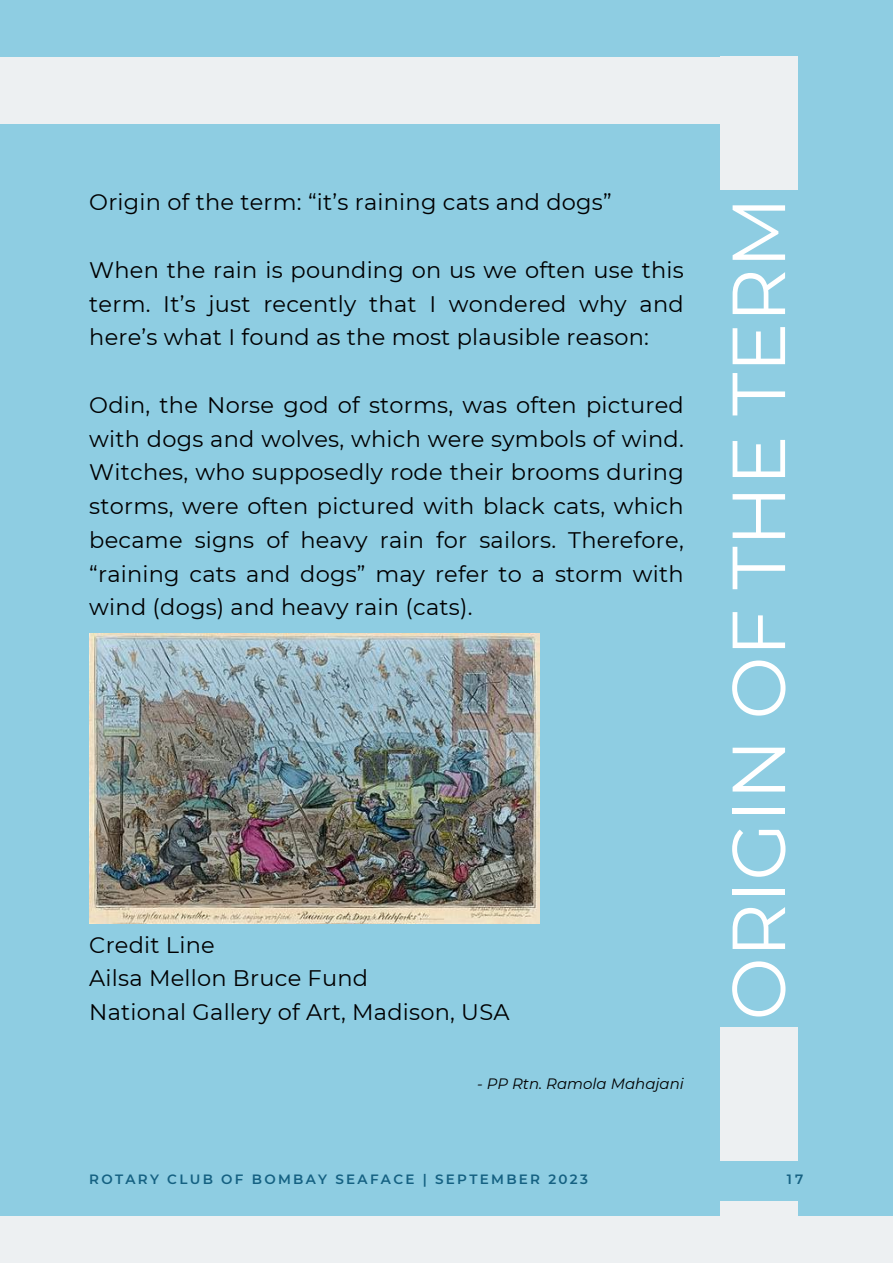
<style>
.page{position:relative;width:893px;height:1264px;background:#fff}
.page>*{position:absolute;margin:0;border:0;box-sizing:border-box;transform-origin:0 0}
.t1{font:75px "Montserrat";color:#fff}
.t2{font:22.5px/33.8px "Montserrat";letter-spacing:.01em;color:#000001;text-align:justify}
.t3{font:italic 15px "Montserrat";color:#000}
.t4{font:600 13.5px "Montserrat";letter-spacing:.17em;color:#156182}
</style>
<div class="page">
<div style="left:0;top:0;width:892px;height:1262px;background:#8ecde2"></div>
<div style="left:0;top:1216px;width:892px;height:46px;background:#edf0f2"></div>
<img style="left:89px;top:633px;width:450px;height:290px">
<div style="left:0;top:57px;width:797px;height:66px;background:#edf0f2"></div>
<div style="left:719px;top:57px;width:78px;height:133px;background:#edf0f2"></div>
<div style="left:719px;top:1026px;width:78px;height:134px;background:#edf0f2"></div>
<div style="left:719px;top:1200px;width:78px;height:62px;background:#edf0f2"></div>
<p class="t2" style="left:89px;top:185px;width:524px">Origin of the term: “it’s raining cats and dogs”</p>
<p class="t2" style="left:89px;top:253px;width:596px">When the rain is pounding on us we often use this term. It’s just recently that I wondered why and here’s what I found as the most plausible reason:</p>
<p class="t2" style="left:89px;top:388px;width:596px">Odin, the Norse god of storms, was often pictured with dogs and wolves, which were symbols of wind.<br>Witches, who supposedly rode their brooms during storms, were often pictured with black cats, which became signs of heavy rain for sailors. Therefore, “raining cats and dogs” may refer to a storm with wind (dogs) and heavy rain (cats).</p>
<p class="t2" style="left:89px;top:927px;width:421px;text-align:left">Credit Line<br>Ailsa Mellon Bruce Fund<br>National Gallery of Art, Madison, USA</p>
<p class="t3" style="left:477px;top:1074px;width:208px">- PP Rtn. Ramola Mahajani</p>
<h1 class="t1" style="left:712px;top:1020px;width:825px;rotate:-90deg">ORIGIN OF THE TERM</h1>
<p class="t4" style="left:89px;top:1171px;width:500px">ROTARY CLUB OF BOMBAY SEAFACE | SEPTEMBER 2023</p>
<p class="t4" style="left:786px;top:1171px;width:18px">17</p>
</div>
